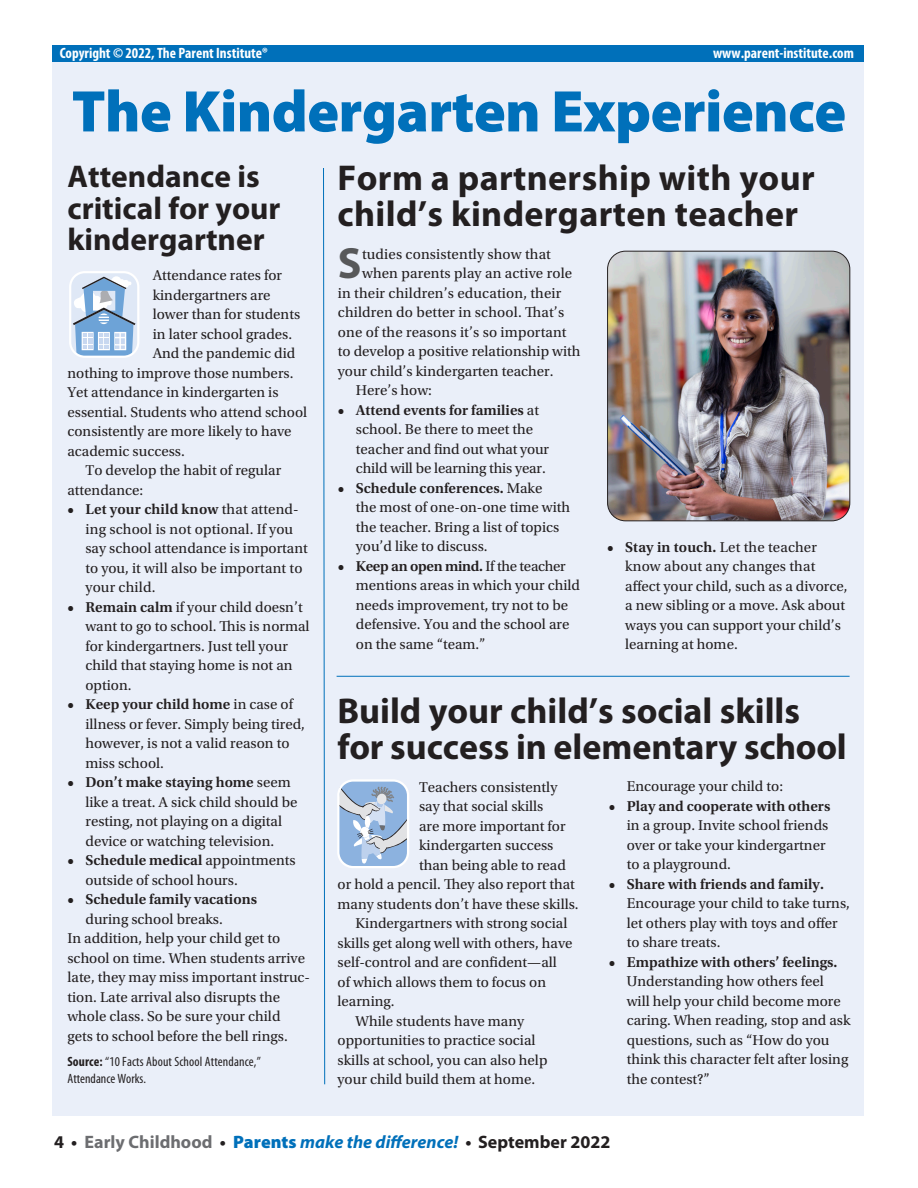
<style>
.page{position:relative;width:918px;height:1188px;background:#fff}
.page>*{position:absolute;margin:0;border:0;box-sizing:border-box;transform-origin:0 0}
.t1{font:900 59.25px "Myriad Pro";letter-spacing:-.01em;color:#0070ba}
.t2{font:700 43.95px "Myriad Pro";color:#57585a}
.t3{font:700 36px/36px "Myriad Pro";color:#231f20}
.t4{font:700 31.5px/31.5px "Myriad Pro";color:#231f20}
.t5{font:italic 700 18px "Myriad Pro";color:#0070ba}
.t6{font:15px/19.5px "Utopia Std";color:#231f20}
.t7{font:600 15px "Utopia Std";color:#231f20}
.t8{font:700 condensed 15px "Myriad Pro";color:#fff}
.t9{font:condensed 13.5px/16.5px "Myriad Pro";letter-spacing:.01em;color:#231f20}
.s1{font-weight:600}
.s2{font-weight:700}
.s3{font-style:normal;color:#231f20}
.s4{font-style:normal;color:#6c6d70}
.s5{font-weight:900;font-style:normal}
</style>
<div class="page">
<div style="left:52px;top:56px;width:811px;height:1060px;background:#eaeff9"></div>
<svg style="left:69px;top:271px;width:70px;height:87px"></svg>
<div style="left:52px;top:46px;width:811px;height:16px;background:#0070ba"></div>
<hr style="left:337px;top:676px;width:513px;height:1px;background:#0070ba">
<svg style="left:323px;top:168px;width:2px;height:917px;background:#76afd9"></svg>
<svg style="left:337px;top:779px;width:72px;height:89px;background:#adc3de"></svg>
<img style="left:608px;top:251px;width:242px;height:270px">
<div style="left:607px;top:251px;width:243px;height:270px;border:1px solid #231f20;border-radius:18px"></div>
<p class="t8" style="left:60px;top:43px;width:210px">Copyright © 2022, The Parent Institute®</p>
<p class="t8" style="left:713px;top:43px;width:142px">www.parent-institute.com</p>
<h1 class="t1" style="left:72px;top:72px;width:776px">The Kindergarten Experience</h1>
<h3 class="t4" style="left:68px;top:160px;width:215px">Attendance is critical for your kindergartner</h3>
<h3 class="t3" style="left:338px;top:159px;width:479px">Form a partnership with your child’s kindergarten teacher</h3>
<h2 class="t2" style="left:338px;top:235px;width:25px">S</h2>
<p class="t6" style="left:362px;top:244px;width:190px">tudies consistently show that</p>
<p class="t6" style="left:362px;top:264px;width:212px">when parents play an active role</p>
<p class="t6" style="left:338px;top:283px;width:225px">in their children’s education, their</p>
<p class="t6" style="left:338px;top:303px;width:228px">children do better in school. That’s</p>
<p class="t6" style="left:338px;top:322px;width:230px">one of the reasons it’s so important</p>
<p class="t6" style="left:338px;top:342px;width:244px">to develop a positive relationship with</p>
<p class="t6" style="left:338px;top:361px;width:217px">your child’s kindergarten teacher.</p>
<p class="t6" style="left:356px;top:381px;width:78px">Here’s how:</p>
<p class="t6" style="left:356px;top:400px;width:195px;text-indent:-18px"><span class="s1">• Attend events for families</span> at school. Be there to meet the teacher and find out what your child will be learning this year.</p>
<p class="t6" style="left:356px;top:478px;width:216px;text-indent:-18px"><span class="s1">• Schedule conferences.</span> Make<br>the most of one-on-one time with the teacher. Bring a list of topics you’d like to discuss.</p>
<p class="t6" style="left:356px;top:556px;width:226px;text-indent:-18px"><span class="s1">• Keep an open mind.</span> If the teacher mentions areas in which your child needs improvement, try not to be defensive. You and the school are on the same “team.”</p>
<p class="t6" style="left:153px;top:266px;width:131px">Attendance rates for</p>
<p class="t6" style="left:153px;top:286px;width:119px">kindergartners are</p>
<p class="t6" style="left:153px;top:305px;width:149px">lower than for students</p>
<p class="t6" style="left:153px;top:325px;width:141px">in later school grades.</p>
<p class="t6" style="left:153px;top:344px;width:144px">And the pandemic did</p>
<p class="t6" style="left:68px;top:364px;width:227px">nothing to improve those numbers.</p>
<p class="t6" style="left:68px;top:383px;width:213px">Yet attendance in kindergarten is</p>
<p class="t6" style="left:68px;top:403px;width:241px">essential. Students who attend school</p>
<p class="t6" style="left:68px;top:422px;width:226px">consistently are more likely to have</p>
<p class="t6" style="left:68px;top:442px;width:119px">academic success.</p>
<p class="t6" style="left:86px;top:461px;width:197px">To develop the habit of regular</p>
<p class="t6" style="left:68px;top:481px;width:77px">attendance:</p>
<p class="t6" style="left:86px;top:500px;width:224px;text-indent:-18px"><span class="s1">• Let your child know</span> that attend&shy;ing school is not optional. If you say school attendance is important to you, it will also be important to your child.</p>
<p class="t6" style="left:86px;top:598px;width:226px;text-indent:-18px"><span class="s1">• Remain calm</span> if your child doesn’t want to go to school. This is normal for kindergartners. Just tell your child that staying home is not an option.</p>
<p class="t6" style="left:86px;top:695px;width:221px;text-indent:-18px"><span class="s1">• Keep your child home</span> in case of illness or fever. Simply being tired, however, is not a valid reason to miss school.</p>
<p class="t6" style="left:86px;top:773px;width:213px;text-indent:-18px"><span class="s1">• Don’t make staying home</span> seem like a treat. A sick child should be resting, not playing on a digital device or watching television.</p>
<p class="t6" style="left:86px;top:851px;width:212px;text-indent:-18px"><span class="s1">• Schedule medical</span> appointments outside of school hours.</p>
<p class="t7" style="left:68px;top:891px;width:191px">• Schedule family vacations</p>
<p class="t6" style="left:68px;top:910px;width:244px;text-indent:18px">during school breaks.<br>In addition, help your child get to school on time. When students arrive late, they may miss important instruc&shy;tion. Late arrival also disrupts the whole class. So be sure your child<br>gets to school before the bell rings.</p>
<p class="t9" style="left:68px;top:1054px;width:195px"><span class="s2">Source:</span> “10 Facts About School Attendance,”<br>Attendance Works.</p>
<p class="t6" style="left:625px;top:537px;width:224px;text-indent:-18px"><span class="s1">• Stay in touch.</span> Let the teacher know about any changes that affect your child, such as a divorce, a new sibling or a move. Ask about ways you can support your child’s learning at home.</p>
<h3 class="t3" style="left:338px;top:691px;width:511px">Build your child’s social skills for success in elementary school</h3>
<p class="t6" style="left:627px;top:777px;width:158px">Encourage your child to:</p>
<p class="t7" style="left:609px;top:797px;width:223px">• Play and cooperate with others</p>
<p class="t6" style="left:627px;top:816px;width:203px">in a group. Invite school friends over or take your kindergartner to a playground.</p>
<p class="t7" style="left:609px;top:875px;width:217px">• Share with friends and family.</p>
<p class="t6" style="left:627px;top:894px;width:225px">Encourage your child to take turns, let others play with toys and offer to share treats.</p>
<p class="t7" style="left:609px;top:953px;width:230px">• Empathize with others’ feelings.</p>
<p class="t6" style="left:627px;top:972px;width:225px">Understanding how others feel<br>will help your child become more caring. When reading, stop and ask questions, such as “How do you think this character felt after losing the contest?”</p>
<p class="t6" style="left:419px;top:777px;width:140px">Teachers consistently</p>
<p class="t6" style="left:419px;top:797px;width:126px">say that social skills</p>
<p class="t6" style="left:419px;top:816px;width:148px">are more important for</p>
<p class="t6" style="left:419px;top:836px;width:136px">kindergarten success</p>
<p class="t6" style="left:419px;top:855px;width:148px">than being able to read</p>
<p class="t6" style="left:338px;top:875px;width:239px">or hold a pencil. They also report that</p>
<p class="t6" style="left:338px;top:894px;width:243px">many students don’t have these skills.</p>
<p class="t6" style="left:356px;top:914px;width:213px">Kindergartners with strong social</p>
<p class="t6" style="left:338px;top:933px;width:236px">skills get along well with others, have</p>
<p class="t6" style="left:338px;top:953px;width:221px">self-control and are confident—all</p>
<p class="t6" style="left:338px;top:972px;width:210px">of which allows them to focus on</p>
<p class="t6" style="left:338px;top:992px;width:59px">learning.</p>
<p class="t6" style="left:356px;top:1011px;width:170px">While students have many</p>
<p class="t6" style="left:338px;top:1031px;width:199px">opportunities to practice social</p>
<p class="t6" style="left:338px;top:1050px;width:211px">skills at school, you can also help</p>
<p class="t6" style="left:338px;top:1070px;width:199px">your child build them at home.</p>
<p class="t5" style="left:54px;top:1130px;width:558px"><span class="s3">4 •</span> <span class="s4">Early Childhood</span> <span class="s3">•</span> <span class="s5">Parents</span> make the difference! <span class="s3">• September 2022</span></p>
</div>
